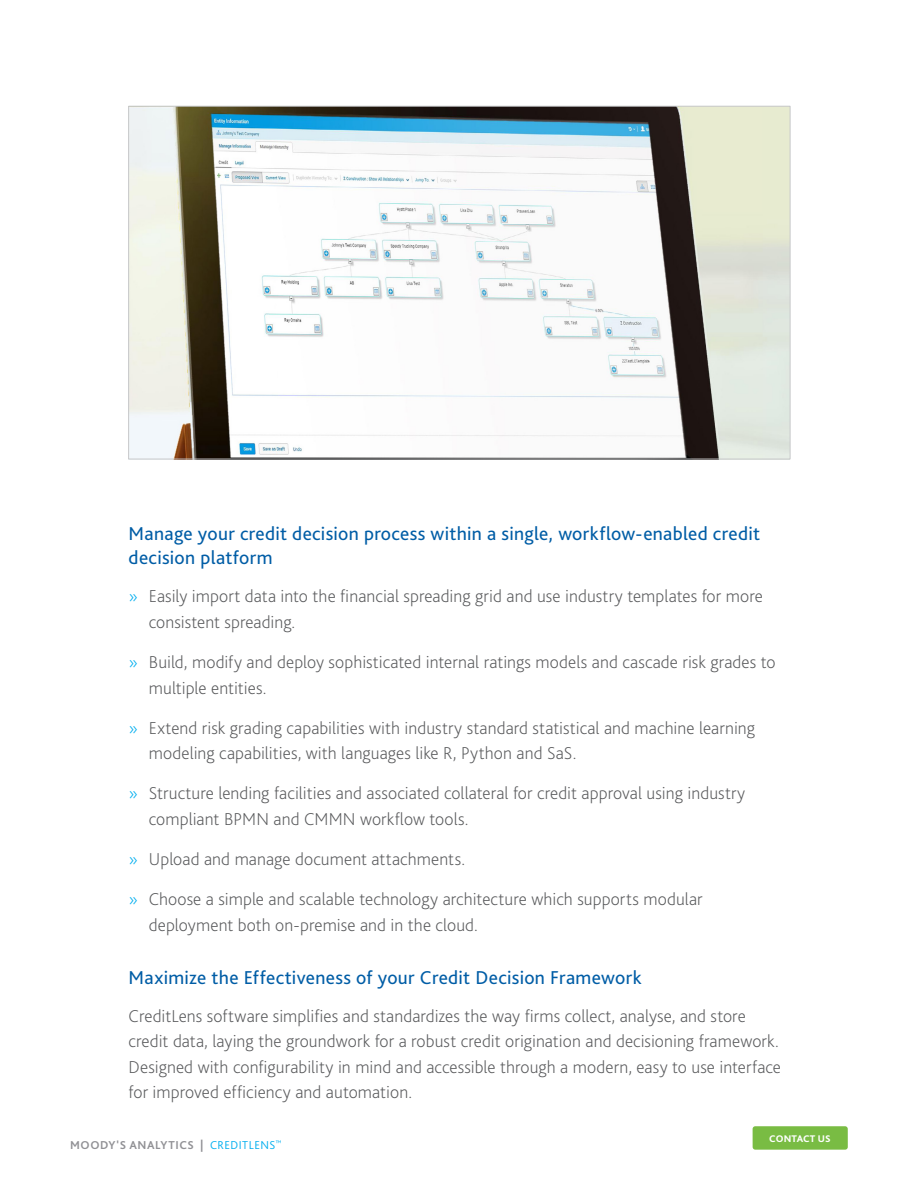
<style>
.page{position:relative;width:918px;height:1188px;background:#fff}
.page>*{position:absolute;margin:0;border:0;box-sizing:border-box;transform-origin:0 0}
.t1{font:19.5px/24px "Bliss Pro";letter-spacing:.015em;color:#005da6}
.t2{font:200 18px/25.5px "Bliss Pro";letter-spacing:.005em;color:#58595b}
.t3{font:700 12px "Bliss Pro";letter-spacing:.05em;color:#919195}
.t4{font:800 10.05px "Bliss Pro";letter-spacing:.02em;color:#fff}
.s1{color:#00aeef}
.s2{font-weight:300;color:#00aeef}
</style>
<div class="page">
<div style="left:753px;top:1126px;width:95px;height:24px;background:#79bc43;border-radius:3px"></div>
<img style="left:130px;top:108px;width:658px;height:349px">
<p class="t1" style="left:129px;top:521px;width:633px">Manage your credit decision process within a single, workflow-enabled credit decision platform</p>
<p class="t2" style="left:149px;top:583px;width:616px;text-indent:-20px"><span class="s1">»</span> Easily import data into the financial spreading grid and use industry templates for more consistent spreading.</p>
<p class="t2" style="left:149px;top:649px;width:628px;text-indent:-20px"><span class="s1">»</span> Build, modify and deploy sophisticated internal ratings models and cascade risk grades to multiple entities.</p>
<p class="t2" style="left:149px;top:715px;width:608px;text-indent:-20px"><span class="s1">»</span> Extend risk grading capabilities with industry standard statistical and machine learning modeling capabilities, with languages like R, Python and SaS.</p>
<p class="t2" style="left:149px;top:780px;width:598px;text-indent:-20px"><span class="s1">»</span> Structure lending facilities and associated collateral for credit approval using industry compliant BPMN and CMMN workflow tools.</p>
<p class="t2" style="left:129px;top:846px;width:338px"><span class="s1">»</span> Upload and manage document attachments.</p>
<p class="t2" style="left:149px;top:886px;width:555px;text-indent:-20px"><span class="s1">»</span> Choose a simple and scalable technology architecture which supports modular deployment both on-premise and in the cloud.</p>
<p class="t1" style="left:129px;top:965px;width:515px">Maximize the Effectiveness of your Credit Decision Framework</p>
<p class="t2" style="left:129px;top:1003px;width:654px">CreditLens software simplifies and standardizes the way firms collect, analyse, and store credit data, laying the groundwork for a robust credit origination and decisioning framework.<br>Designed with configurability in mind and accessible through a modern, easy to use interface for improved efficiency and automation.</p>
<p class="t3" style="left:70px;top:1138px;width:213px">MOODY'S ANALYTICS | <span class="s2">CREDITLENS</span><sup>™</sup></p>
<p class="t4" style="left:769px;top:1132px;width:63px">CONTACT US</p>
</div>
